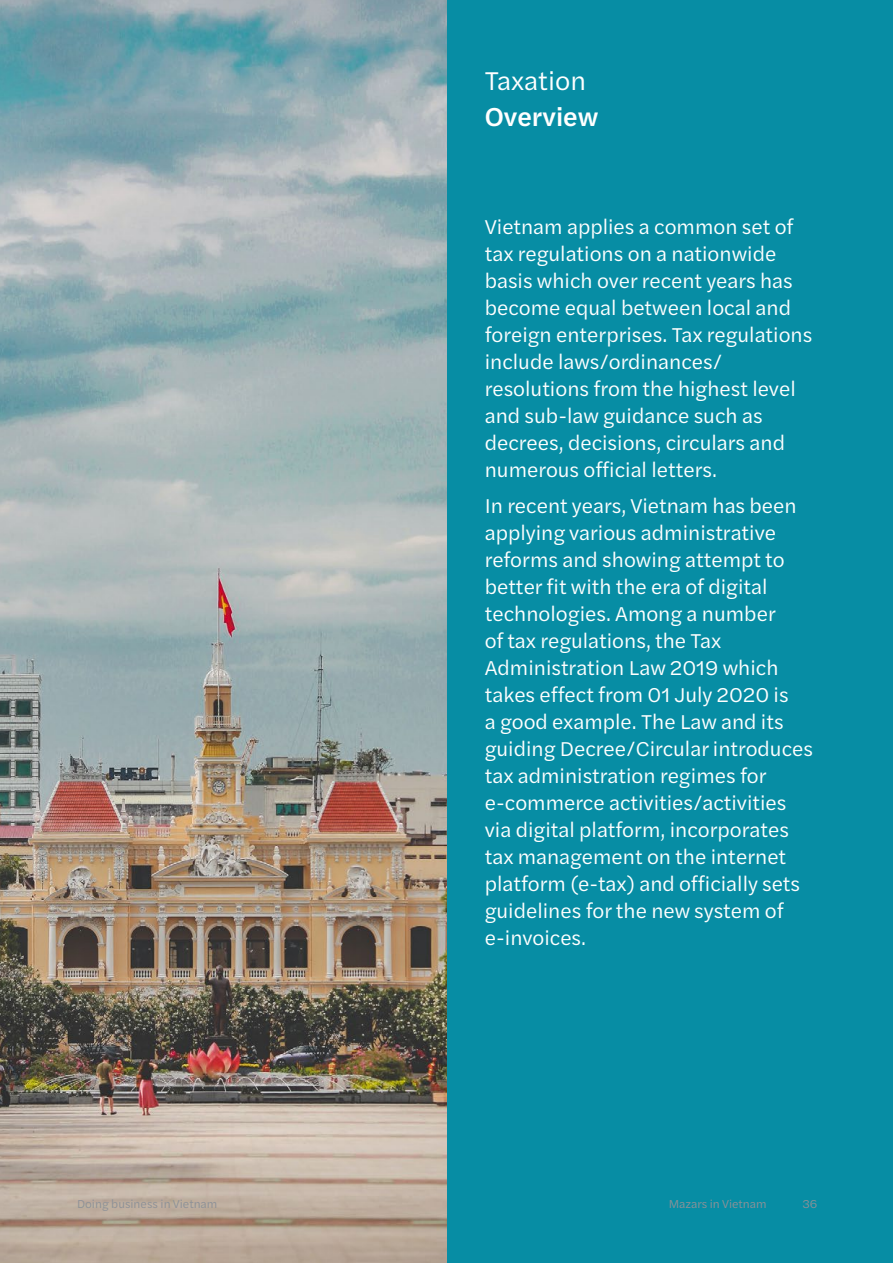
<style>
.page{position:relative;width:893px;height:1263px;background:#078da4}
.page>*{position:absolute;margin:0;border:0;box-sizing:border-box;transform-origin:0 0}
.t1{font:27px "Halyard Text";color:#fff}
.t2{font:500 27px "Halyard Text";color:#fff}
.t3{font:21px/27px "Halyard Text";color:#fff}
.t4{font:12px "Halyard Text";color:#8d9197}
</style>
<div class="page">
<img style="left:0;top:0;width:446px;height:1263px">
<p class="t1" style="left:485px;top:61px;width:103px">Taxation</p>
<p class="t2" style="left:485px;top:97px;width:115px">Overview</p>
<p class="t3" style="left:485px;top:212px;width:329px">Vietnam applies a common set of tax regulations on a nationwide basis which over recent years has become equal between local and foreign enterprises. Tax regulations include laws/ordinances/ resolutions from the highest level and sub-law guidance such as decrees, decisions, circulars and numerous official letters.</p>
<p class="t3" style="left:485px;top:491px;width:330px">In recent years, Vietnam has been applying various administrative reforms and showing attempt to better fit with the era of digital technologies. Among a number<br>of tax regulations, the Tax<br>Administration Law 2019 which takes effect from 01 July 2020 is<br>a good example. The Law and its guiding Decree/Circular introduces tax administration regimes for e-commerce activities/activities via digital platform, incorporates tax management on the internet platform (e-tax) and officially sets guidelines for the new system of e-invoices.</p>
<p class="t4" style="left:77px;top:1195px;width:142px">Doing business in Vietnam</p>
<p class="t4" style="left:669px;top:1195px;width:99px">Mazars in Vietnam</p>
<p class="t4" style="left:803px;top:1195px;width:16px">36</p>
</div>
